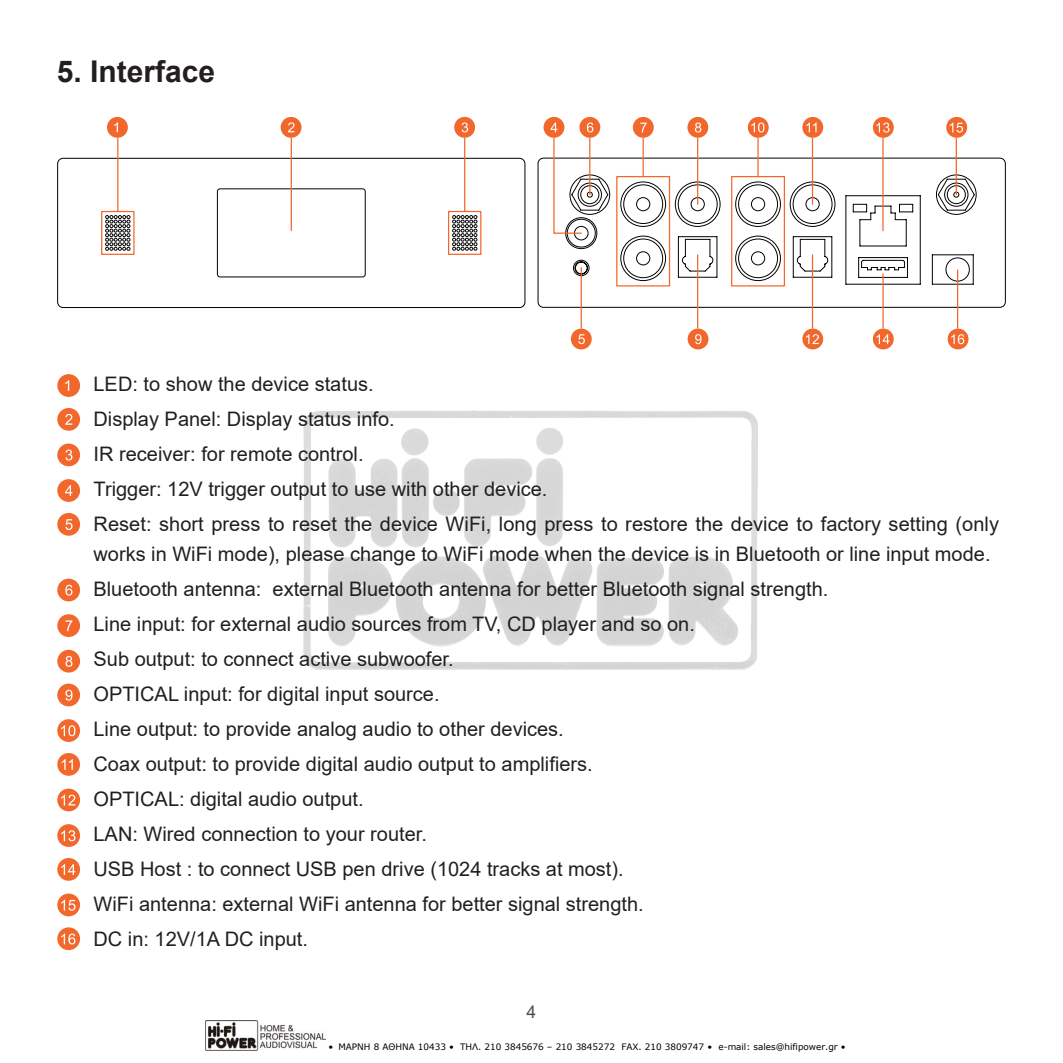
<style>
.page{position:relative;width:1063px;height:1063px;background:#fff}
.page>*{position:absolute;margin:0;border:0;box-sizing:border-box;transform-origin:0 0}
.t1{font:700 30px "Arial";color:#231f20}
.t2{font:20px/35px "Arial";color:#231f20}
.t3{font:17.5px "Arial";color:#4d4e50}
.t4{font:8.75px "Verdana";color:#000}
</style>
<div class="page">
<img style="left:303px;top:410px;width:455px;height:260px">
<img style="left:205px;top:1020px;width:120px;height:30px">
<svg style="left:57px;top:157px;width:949px;height:151px"></svg>
<svg style="left:100px;top:137px;width:859px;height:192px"></svg>
<div style="left:107px;top:117px;width:21px;height:21px;background:#f2682c;border-radius:50%"></div>
<svg style="left:114px;top:122px;width:4px;height:10px"></svg>
<div style="left:281px;top:117px;width:21px;height:21px;background:#f2682c;border-radius:50%"></div>
<svg style="left:288px;top:122px;width:6px;height:10px"></svg>
<div style="left:454px;top:117px;width:21px;height:21px;background:#f2682c;border-radius:50%"></div>
<svg style="left:462px;top:122px;width:6px;height:10px"></svg>
<div style="left:544px;top:117px;width:20px;height:21px;background:#f2682c;border-radius:50%"></div>
<svg style="left:551px;top:122px;width:6px;height:10px"></svg>
<div style="left:571px;top:329px;width:21px;height:20px;background:#f2682c;border-radius:50%"></div>
<svg style="left:578px;top:334px;width:7px;height:10px"></svg>
<div style="left:579px;top:117px;width:21px;height:21px;background:#f2682c;border-radius:50%"></div>
<svg style="left:587px;top:122px;width:6px;height:11px"></svg>
<div style="left:633px;top:117px;width:21px;height:21px;background:#f2682c;border-radius:50%"></div>
<svg style="left:640px;top:123px;width:7px;height:9px"></svg>
<div style="left:687px;top:117px;width:21px;height:21px;background:#f2682c;border-radius:50%"></div>
<svg style="left:695px;top:122px;width:6px;height:11px"></svg>
<div style="left:688px;top:329px;width:20px;height:20px;background:#f2682c;border-radius:50%"></div>
<svg style="left:695px;top:334px;width:7px;height:10px"></svg>
<div style="left:748px;top:117px;width:21px;height:21px;background:#f2682c;border-radius:50%"></div>
<svg style="left:751px;top:123px;width:13px;height:10px"></svg>
<div style="left:802px;top:117px;width:21px;height:21px;background:#f2682c;border-radius:50%"></div>
<svg style="left:806px;top:123px;width:11px;height:9px"></svg>
<div style="left:802px;top:329px;width:21px;height:20px;background:#f2682c;border-radius:50%"></div>
<svg style="left:806px;top:334px;width:13px;height:10px"></svg>
<div style="left:873px;top:117px;width:21px;height:21px;background:#f2682c;border-radius:50%"></div>
<svg style="left:876px;top:123px;width:14px;height:10px"></svg>
<div style="left:873px;top:329px;width:21px;height:20px;background:#f2682c;border-radius:50%"></div>
<svg style="left:876px;top:334px;width:13px;height:10px"></svg>
<div style="left:946px;top:117px;width:21px;height:21px;background:#f2682c;border-radius:50%"></div>
<svg style="left:950px;top:123px;width:13px;height:10px"></svg>
<div style="left:948px;top:329px;width:20px;height:20px;background:#f2682c;border-radius:50%"></div>
<svg style="left:951px;top:334px;width:13px;height:10px"></svg>
<div style="left:57px;top:374px;width:23px;height:23px;background:#f2682c;border-radius:50%"></div>
<svg style="left:65px;top:380px;width:4px;height:11px"></svg>
<div style="left:57px;top:408px;width:23px;height:23px;background:#f2682c;border-radius:50%"></div>
<svg style="left:65px;top:414px;width:7px;height:11px"></svg>
<div style="left:57px;top:444px;width:23px;height:22px;background:#f2682c;border-radius:50%"></div>
<svg style="left:65px;top:450px;width:7px;height:11px"></svg>
<div style="left:57px;top:479px;width:23px;height:23px;background:#f2682c;border-radius:50%"></div>
<svg style="left:65px;top:485px;width:7px;height:11px"></svg>
<div style="left:57px;top:513px;width:23px;height:23px;background:#f2682c;border-radius:50%"></div>
<svg style="left:65px;top:519px;width:8px;height:11px"></svg>
<div style="left:57px;top:579px;width:23px;height:22px;background:#f2682c;border-radius:50%"></div>
<svg style="left:65px;top:585px;width:7px;height:11px"></svg>
<div style="left:57px;top:614px;width:23px;height:23px;background:#f2682c;border-radius:50%"></div>
<svg style="left:66px;top:620px;width:6px;height:11px"></svg>
<div style="left:57px;top:650px;width:23px;height:23px;background:#f2682c;border-radius:50%"></div>
<svg style="left:65px;top:656px;width:8px;height:11px"></svg>
<div style="left:57px;top:684px;width:23px;height:22px;background:#f2682c;border-radius:50%"></div>
<svg style="left:65px;top:690px;width:8px;height:11px"></svg>
<div style="left:57px;top:719px;width:23px;height:23px;background:#f2682c;border-radius:50%"></div>
<svg style="left:61px;top:725px;width:14px;height:11px"></svg>
<div style="left:57px;top:753px;width:23px;height:23px;background:#f2682c;border-radius:50%"></div>
<svg style="left:62px;top:759px;width:11px;height:11px"></svg>
<div style="left:57px;top:789px;width:23px;height:22px;background:#f2682c;border-radius:50%"></div>
<svg style="left:61px;top:795px;width:14px;height:10px"></svg>
<div style="left:57px;top:824px;width:23px;height:23px;background:#f2682c;border-radius:50%"></div>
<svg style="left:61px;top:830px;width:14px;height:11px"></svg>
<div style="left:57px;top:858px;width:23px;height:23px;background:#f2682c;border-radius:50%"></div>
<svg style="left:61px;top:864px;width:14px;height:11px"></svg>
<div style="left:57px;top:894px;width:23px;height:22px;background:#f2682c;border-radius:50%"></div>
<svg style="left:61px;top:900px;width:15px;height:11px"></svg>
<svg style="left:57px;top:927px;width:23px;height:23px"></svg>
<svg style="left:61px;top:934px;width:14px;height:11px"></svg>
<h1 class="t1" style="left:57px;top:51px;width:160px">5. Interface</h1>
<p class="t2" style="left:94px;top:367px;width:907px">LED: to show the device status.<br>Display Panel: Display status info.<br>IR receiver: for remote control.<br>Trigger: 12V trigger output to use with other device.<br>Reset: short press to reset the device WiFi, long press to restore the device to factory setting (only</p>
<p class="t2" style="left:94px;top:537px;width:899px">works in WiFi mode), please change to WiFi mode when the device is in Bluetooth or line input mode.<br>Bluetooth antenna: external Bluetooth antenna for better Bluetooth signal strength.<br>Line input: for external audio sources from TV, CD player and so on.<br>Sub output: to connect active subwoofer.<br>OPTICAL input: for digital input source.<br>Line output: to provide analog audio to other devices.<br>Coax output: to provide digital audio output to amplifiers.<br>OPTICAL: digital audio output.<br>LAN: Wired connection to your router.<br>USB Host : to connect USB pen drive (1024 tracks at most).<br>WiFi antenna: external WiFi antenna for better signal strength.<br>DC in: 12V/1A DC input.</p>
<p class="t3" style="left:527px;top:1000px;width:11px">4</p>
<p class="t4" style="left:329px;top:1041px;width:518px">• ΜΑΡΝΗ 8 ΑΘΗΝΑ 10433 • ΤΗΛ. 210 3845676 – 210 3845272 FAX. 210 3809747 • e-mail: sales@hifipower.gr •</p>
</div>
